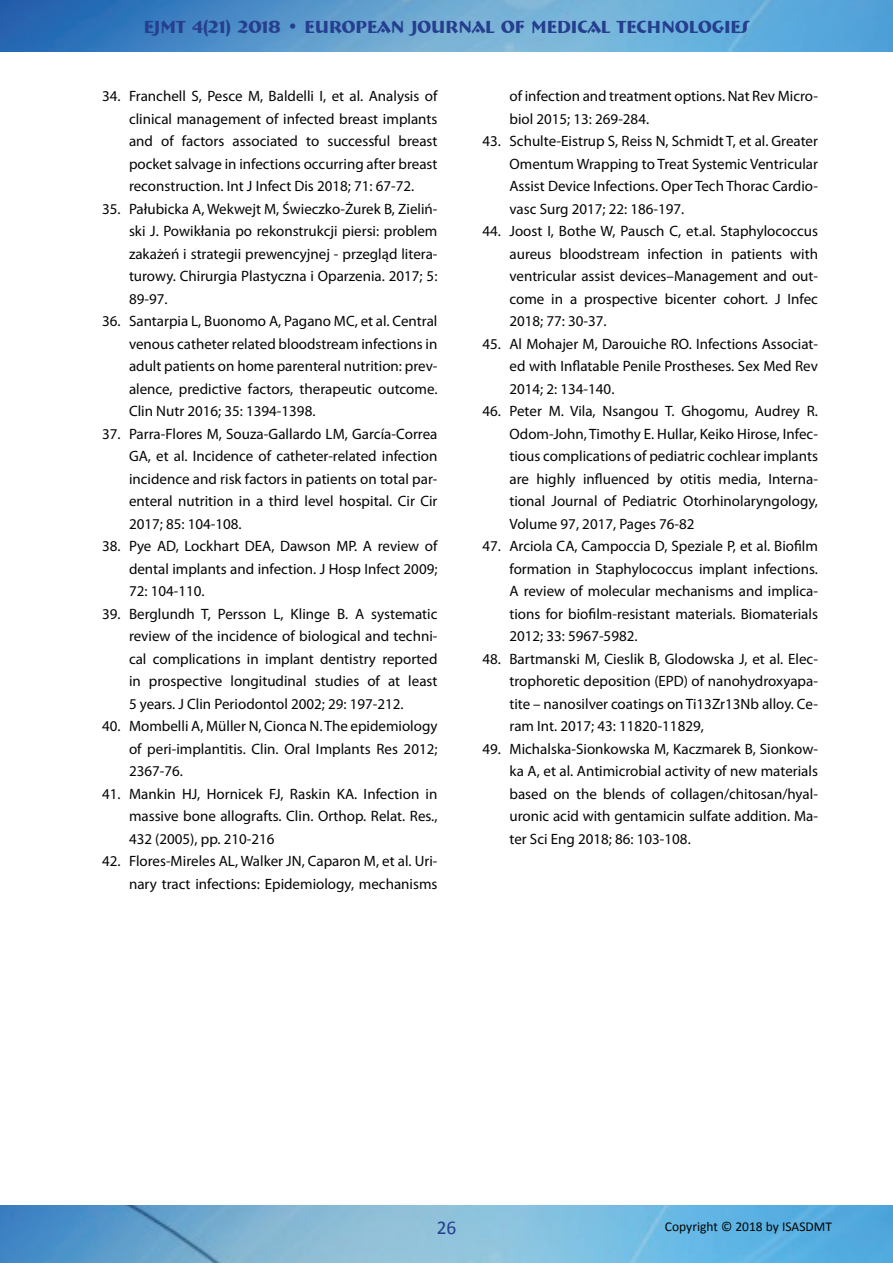
<style>
.page{position:relative;width:893px;height:1263px;background:#fff}
.page>*{position:absolute;margin:0;border:0;box-sizing:border-box;transform-origin:0 0}
.t1{font:19.5px "Calibri";color:#253f8e}
.t2{font:700 18px "Bremen BT";color:#253f8e}
.t3{font:15px/22.5px "Myriad Pro";color:#040503;text-align:justify}
.t4{font:13.5px "Calibri";color:#040503}
</style>
<div class="page">
<img style="left:0;top:0;width:893px;height:52px">
<img style="left:0;top:1205px;width:893px;height:58px">
<p class="t2" style="left:144px;top:15px;width:607px">EJMT 4(21) 2018 • EUROPEAN JOURNAL OF MEDICAL TECHNOLOGIES</p>
<p class="t3" style="left:129px;top:85px;width:310px;text-indent:-27px">34. Franchell S, Pesce M, Baldelli I, et al. Analysis of clinical management of infected breast implants and of factors associated to successful breast pocket salvage in infections occurring after breast reconstruction. Int J Infect Dis 2018; 71: 67-72.</p>
<p class="t3" style="left:129px;top:197px;width:310px;text-indent:-27px">35. Pałubicka A, Wekwejt M, Świeczko-Żurek B, Zieliń&shy;ski J. Powikłania po rekonstrukcji piersi: problem zakażeń i strategii prewencyjnej - przegląd litera&shy;turowy. Chirurgia Plastyczna i Oparzenia. 2017; 5:<br>89-97.</p>
<p class="t3" style="left:129px;top:310px;width:310px;text-indent:-27px">36. Santarpia L, Buonomo A, Pagano MC, et al. Central venous catheter related bloodstream infections in adult patients on home parenteral nutrition: prev&shy;alence, predictive factors, therapeutic outcome.<br>Clin Nutr 2016; 35: 1394-1398.</p>
<p class="t3" style="left:129px;top:422px;width:310px;text-indent:-27px">37. Parra-Flores M, Souza-Gallardo LM, García-Correa GA, et al. Incidence of catheter-related infection incidence and risk factors in patients on total par&shy;enteral nutrition in a third level hospital. Cir Cir 2017; 85: 104-108.</p>
<p class="t3" style="left:129px;top:535px;width:310px;text-indent:-27px">38. Pye AD, Lockhart DEA, Dawson MP. A review of dental implants and infection. J Hosp Infect 2009; 72: 104-110.</p>
<p class="t3" style="left:129px;top:602px;width:310px;text-indent:-27px">39. Berglundh T, Persson L, Klinge B. A systematic review of the incidence of biological and techni&shy;cal complications in implant dentistry reported in prospective longitudinal studies of at least 5 years. J Clin Periodontol 2002; 29: 197-212.</p>
<p class="t3" style="left:129px;top:715px;width:310px;text-indent:-27px">40. Mombelli A, Müller N, Cionca N. The epidemiology of peri-implantitis. Clin. Oral Implants Res 2012; 2367-76.</p>
<p class="t3" style="left:129px;top:782px;width:310px;text-indent:-27px">41. Mankin HJ, Hornicek FJ, Raskin KA. Infection in massive bone allografts. Clin. Orthop. Relat. Res., 432 (2005), pp. 210-216</p>
<p class="t3" style="left:102px;top:850px;width:337px;text-align:right">42. Flores-Mireles AL, Walker JN, Caparon M, et al. Uri&shy;nary tract infections: Epidemiology, mechanisms</p>
<p class="t3" style="left:509px;top:85px;width:310px">of infection and treatment options. Nat Rev Micro&shy;biol 2015; 13: 269-284.</p>
<p class="t3" style="left:509px;top:130px;width:310px;text-indent:-27px">43. Schulte-Eistrup S, Reiss N, Schmidt T, et al. Greater Omentum Wrapping to Treat Systemic Ventricular Assist Device Infections. Oper Tech Thorac Cardio&shy;vasc Surg 2017; 22: 186-197.</p>
<p class="t3" style="left:509px;top:220px;width:310px;text-indent:-27px">44. Joost I, Bothe W, Pausch C, et.al. Staphylococcus aureus bloodstream infection in patients with ventricular assist devices–Management and out&shy;come in a prospective bicenter cohort. J Infec 2018; 77: 30-37.</p>
<p class="t3" style="left:509px;top:332px;width:310px;text-indent:-27px">45. Al Mohajer M, Darouiche RO. Infections Associat&shy;ed with Inflatable Penile Prostheses. Sex Med Rev 2014; 2: 134-140.</p>
<p class="t3" style="left:509px;top:400px;width:310px;text-indent:-27px">46. Peter M. Vila, Nsangou T. Ghogomu, Audrey R.<br>Odom-John, Timothy E. Hullar, Keiko Hirose, Infec&shy;tious complications of pediatric cochlear implants are highly influenced by otitis media, Interna&shy;tional Journal of Pediatric Otorhinolaryngology, Volume 97, 2017, Pages 76-82</p>
<p class="t3" style="left:509px;top:535px;width:310px;text-indent:-27px">47. Arciola CA, Campoccia D, Speziale P, et al. Biofilm formation in Staphylococcus implant infections.<br>A review of molecular mechanisms and implica&shy;tions for biofilm-resistant materials. Biomaterials 2012; 33: 5967-5982.</p>
<p class="t3" style="left:509px;top:647px;width:310px;text-indent:-27px">48. Bartmanski M, Cieslik B, Glodowska J, et al. Elec&shy;trophoretic deposition (EPD) of nanohydroxyapa&shy;tite – nanosilver coatings on Ti13Zr13Nb alloy. Ce&shy;ram Int. 2017; 43: 11820-11829,</p>
<p class="t3" style="left:509px;top:737px;width:310px;text-indent:-27px">49. Michalska-Sionkowska M, Kaczmarek B, Sionkow&shy;ka A, et al. Antimicrobial activity of new materials based on the blends of collagen/chitosan/hyal&shy;uronic acid with gentamicin sulfate addition. Ma&shy;ter Sci Eng 2018; 86: 103-108.</p>
<h1 class="t1" style="left:437px;top:1215px;width:21px">26</h1>
<p class="t4" style="left:665px;top:1218px;width:169px">Copyright © 2018 by ISASDMT</p>
</div>
